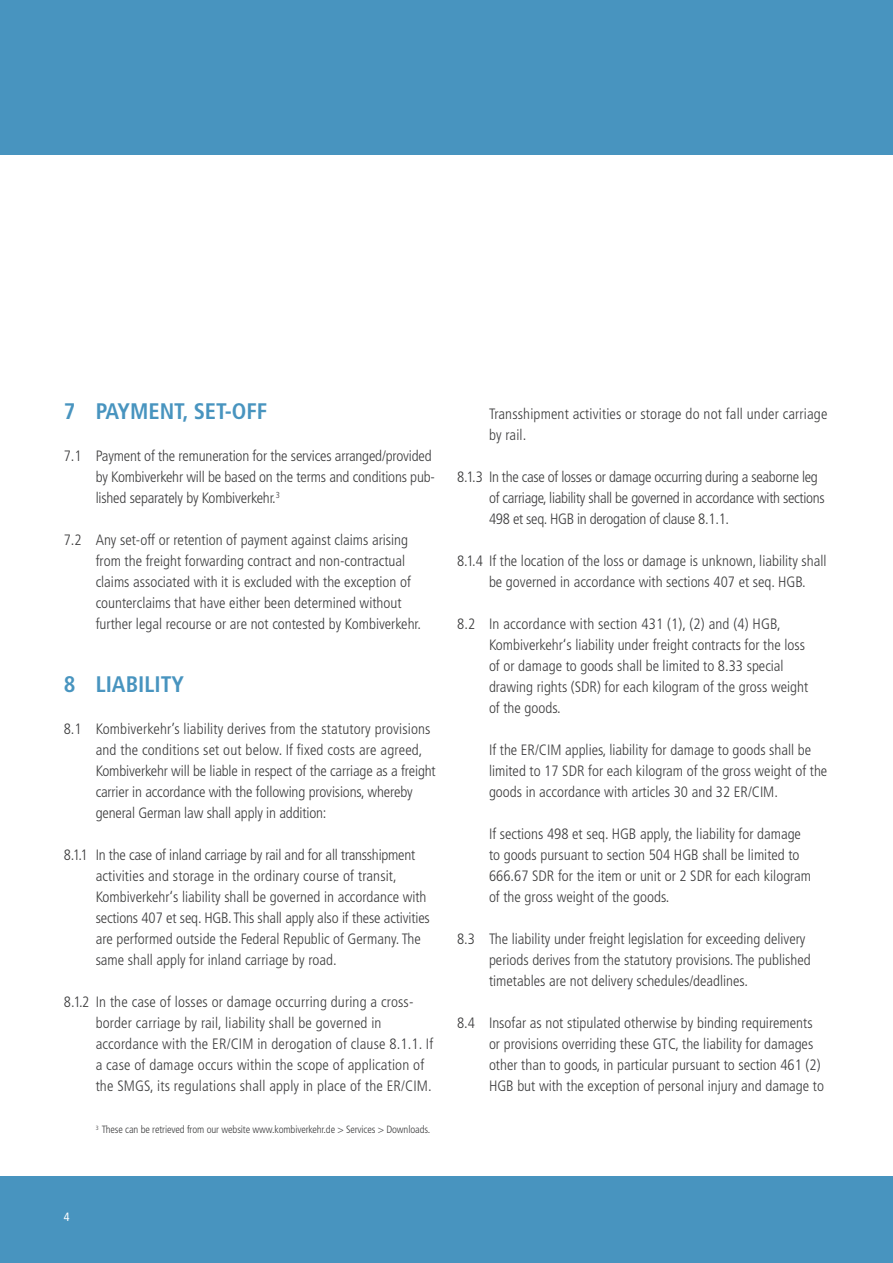
<style>
.page{position:relative;width:893px;height:1263px;background:#fff}
.page>*{position:absolute;margin:0;border:0;box-sizing:border-box;transform-origin:0 0}
.t1{font:700 condensed 22.5px "Frutiger";color:#4894bf}
.t2{font:300 condensed 15px/21px "Frutiger";color:#3e3e3f}
.t3{font:300 condensed 15px/21px "Frutiger";letter-spacing:-.02em;color:#3e3e3f}
.t4{font:condensed 12px "Frutiger";color:#fff}
.t5{font:300 condensed 10.5px "Frutiger";letter-spacing:-.01em;color:#3e3e3f}
</style>
<div class="page">
<div style="left:0;top:0;width:893px;height:155px;background:#4894bf"></div>
<div style="left:0;top:1176px;width:893px;height:87px;background:#4894bf"></div>
<h1 class="t1" style="left:64px;top:398px;width:205px">7 PAYMENT, SET-OFF</h1>
<p class="t2" style="left:96px;top:445px;width:341px;text-indent:-32px">7.1 Payment of the remuneration for the services arranged/provided by Kombiverkehr will be based on the terms and conditions pub&shy;lished separately by Kombiverkehr.<sup>3</sup></p>
<p class="t2" style="left:96px;top:529px;width:327px;text-indent:-32px">7.2 Any set-off or retention of payment against claims arising from the freight forwarding contract and non-contractual claims associated with it is excluded with the exception of counterclaims that have either been determined without further legal recourse or are not contested by Kombiverkehr.</p>
<h1 class="t1" style="left:64px;top:671px;width:122px">8 LIABILITY</h1>
<p class="t2" style="left:96px;top:718px;width:342px;text-indent:-32px">8.1 Kombiverkehr’s liability derives from the statutory provisions and the conditions set out below. If fixed costs are agreed, Kombiverkehr will be liable in respect of the carriage as a freight carrier in accordance with the following provisions, whereby general German law shall apply in addition:</p>
<p class="t2" style="left:96px;top:844px;width:336px;text-indent:-32px">8.1.1 In the case of inland carriage by rail and for all transshipment activities and storage in the ordinary course of transit, Kombiverkehr‘s liability shall be governed in accordance with sections 407 et seq. HGB. This shall apply also if these activities are performed outside the Federal Republic of Germany. The same shall apply for inland carriage by road.</p>
<p class="t2" style="left:96px;top:991px;width:339px;text-indent:-32px">8.1.2 In the case of losses or damage occurring during a cross&shy;border carriage by rail, liability shall be governed in accordance with the ER/CIM in derogation of clause 8.1.1. If a case of damage occurs within the scope of application of the SMGS, its regulations shall apply in place of the ER/CIM.</p>
<p class="t5" style="left:96px;top:1124px;width:336px"><sup>3</sup> These can be retrieved from our website www.kombiverkehr.de &gt; Services &gt; Downloads.</p>
<p class="t2" style="left:489px;top:403px;width:340px">Transshipment activities or storage do not fall under carriage by rail.</p>
<p class="t3" style="left:489px;top:466px;width:337px;text-indent:-32px">8.1.3 In the case of losses or damage occurring during a seaborne leg of carriage, liability shall be governed in accordance with sections<br>498 et seq. HGB in derogation of clause 8.1.1.</p>
<p class="t2" style="left:489px;top:550px;width:339px;text-indent:-32px">8.1.4 If the location of the loss or damage is unknown, liability shall be governed in accordance with sections 407 et seq. HGB.</p>
<p class="t2" style="left:489px;top:613px;width:321px;text-indent:-32px">8.2 In accordance with section 431 (1), (2) and (4) HGB, Kombiverkehr‘s liability under freight contracts for the loss of or damage to goods shall be limited to 8.33 special drawing rights (SDR) for each kilogram of the gross weight of the goods.</p>
<p class="t2" style="left:489px;top:739px;width:340px">If the ER/CIM applies, liability for damage to goods shall be limited to 17 SDR for each kilogram of the gross weight of the goods in accordance with articles 30 and 32 ER/CIM.</p>
<p class="t2" style="left:489px;top:823px;width:324px">If sections 498 et seq. HGB apply, the liability for damage to goods pursuant to section 504 HGB shall be limited to 666.67 SDR for the item or unit or 2 SDR for each kilogram of the gross weight of the goods.</p>
<p class="t2" style="left:489px;top:928px;width:323px;text-indent:-32px">8.3 The liability under freight legislation for exceeding delivery periods derives from the statutory provisions. The published timetables are not delivery schedules/deadlines.</p>
<p class="t2" style="left:489px;top:1012px;width:336px;text-indent:-32px">8.4 Insofar as not stipulated otherwise by binding requirements or provisions overriding these GTC, the liability for damages other than to goods, in particular pursuant to section 461 (2)<br>HGB but with the exception of personal injury and damage to</p>
<p class="t4" style="left:64px;top:1210px;width:7px">4</p>
</div>
